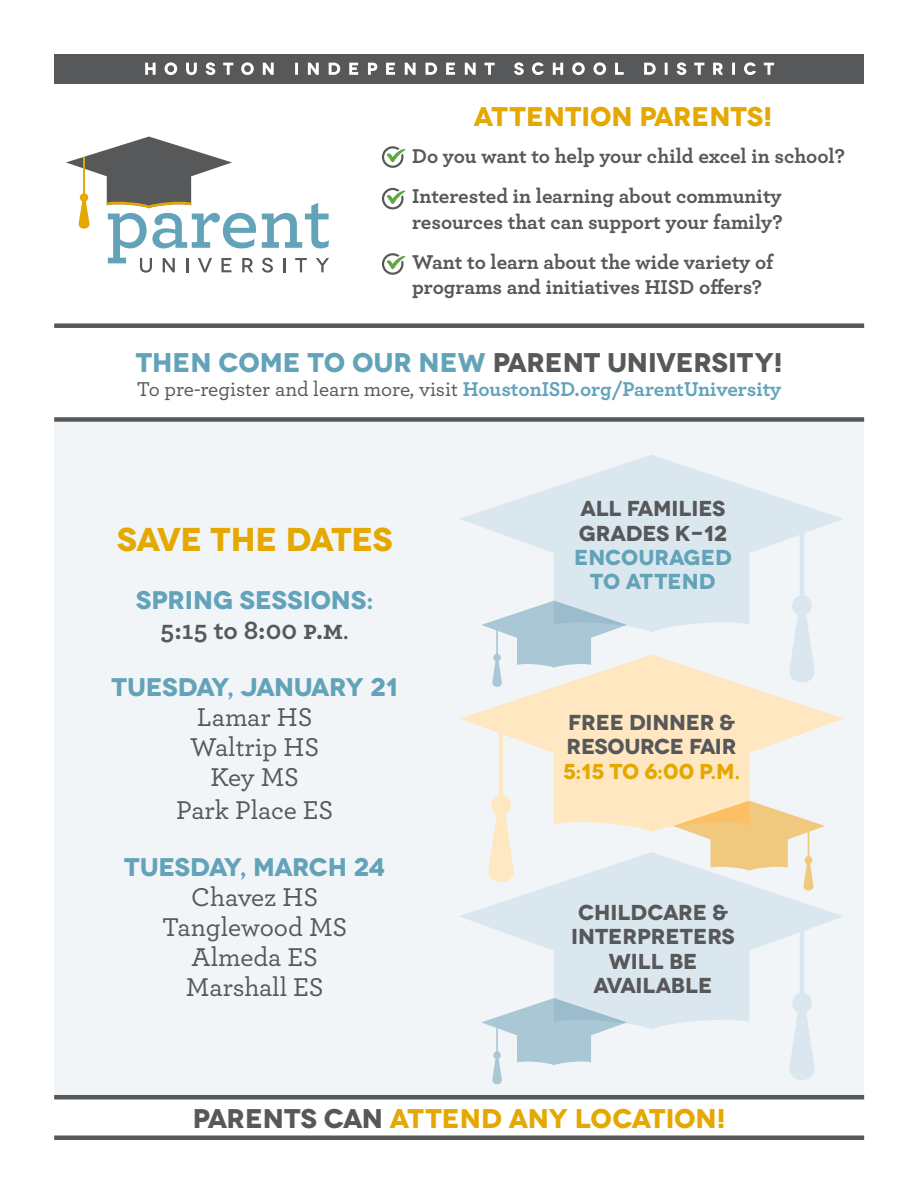
<style>
.page{position:relative;width:918px;height:1188px;background:#fff}
.page>*{position:absolute;margin:0;border:0;box-sizing:border-box;transform-origin:0 0}
.t1{font:700 33px "Novecentowide";letter-spacing:-.01em;color:#e5a800}
.t2{font:500 27px "Archer";letter-spacing:-.01em;color:#57585a}
.t3{font:700 27px "Novecentowide";letter-spacing:-.005em;color:#e5a800}
.t4{font:700 27px "Novecentowide";color:#57585a}
.t5{font:700 27px "Archer";color:#57585a}
.t6{font:700 25.5px "Novecentowide";letter-spacing:-.015em;color:#63a3b9}
.t7{font:700 21.6px/24.3px "Novecentowide";letter-spacing:-.01em;color:#57585a;text-align:center}
.t8{font:700 21px/25.2px "Archer";color:#57585a}
.t9{font:500 21px "Archer";color:#57585a}
.s1{color:#63a3b9}
.s2{font-weight:700;color:#63a3b9}
.s3{font-weight:500}
.s4{color:#e5a800}
.s5{color:#57585a}
</style>
<div class="page">
<div style="left:54px;top:419px;width:810px;height:676px;background:#f2f5f8"></div>
<div style="left:54px;top:54px;width:810px;height:30px;background:#57585a"></div>
<svg style="left:145px;top:62px;width:629px;height:13px"></svg>
<div style="left:54px;top:1095px;width:810px;height:5px;background:#57585a"></div>
<hr style="left:54px;top:1136px;width:810px;height:4px;background:#57585a">
<div style="left:54px;top:323px;width:810px;height:5px;background:#57585a"></div>
<div style="left:54px;top:417px;width:810px;height:5px;background:#57585a"></div>
<svg style="left:262px;top:203px;width:67px;height:45px"></svg>
<svg style="left:66px;top:137px;width:190px;height:136px"></svg>
<svg style="left:262px;top:258px;width:11px;height:15px"></svg>
<svg style="left:283px;top:258px;width:2px;height:14px"></svg>
<svg style="left:295px;top:258px;width:12px;height:14px"></svg>
<svg style="left:316px;top:258px;width:13px;height:14px"></svg>
<svg style="left:382px;top:146px;width:24px;height:22px"></svg>
<svg style="left:382px;top:188px;width:24px;height:21px"></svg>
<svg style="left:382px;top:253px;width:24px;height:22px"></svg>
<svg style="left:460px;top:882px;width:383px;height:198px;fill:#dbe7ee"></svg>
<svg style="left:481px;top:998px;width:146px;height:86px"></svg>
<svg style="left:460px;top:455px;width:383px;height:199px;fill:#dbe7ee"></svg>
<svg style="left:481px;top:601px;width:146px;height:53px"></svg>
<svg style="left:459px;top:654px;width:385px;height:228px"></svg>
<svg style="left:673px;top:801px;width:152px;height:90px"></svg>
<p class="t3" style="left:474px;top:100px;width:300px">ATTENTION PARENTS!</p>
<p class="t8" style="left:412px;top:142px;width:434px">Do you want to help your child excel in school?</p>
<p class="t8" style="left:412px;top:183px;width:372px">Interested in learning about community resources that can support your family?</p>
<p class="t8" style="left:412px;top:248px;width:363px">Want to learn about the wide variety of programs and initiatives HISD offers?</p>
<p class="t4" style="left:136px;top:346px;width:648px"><span class="s1">THEN COME TO OUR NEW</span> PARENT UNIVERSITY!</p>
<p class="t9" style="left:137px;top:374px;width:646px">To pre-register and learn more, visit <span class="s2">HoustonISD.org/ParentUniversity</span></p>
<p class="t1" style="left:117px;top:519px;width:278px">SAVE THE DATES</p>
<p class="t6" style="left:136px;top:584px;width:239px">SPRING SESSIONS:</p>
<p class="t5" style="left:161px;top:608px;width:190px">5:15 to 8:00 p.m<span class="s3">.</span></p>
<p class="t6" style="left:112px;top:671px;width:288px">TUESDAY, JANUARY 21</p>
<p class="t2" style="left:197px;top:698px;width:117px">Lamar HS</p>
<p class="t2" style="left:190px;top:728px;width:131px">Waltrip HS</p>
<p class="t2" style="left:210px;top:758px;width:90px">Key MS</p>
<p class="t2" style="left:176px;top:790px;width:158px">Park Place ES</p>
<p class="t6" style="left:124px;top:851px;width:263px">TUESDAY, MARCH 24</p>
<p class="t2" style="left:191px;top:878px;width:128px">Chavez HS</p>
<p class="t2" style="left:162px;top:908px;width:187px">Tanglewood MS</p>
<p class="t2" style="left:192px;top:938px;width:128px">Almeda ES</p>
<p class="t2" style="left:186px;top:968px;width:139px">Marshall ES</p>
<p class="t7" style="left:574px;top:497px;width:159px">ALL FAMILIES<br>GRADES K-12<br><span class="s1">ENCOURAGED<br>TO ATTEND</span></p>
<p class="t7" style="left:563px;top:710px;width:179px;text-align:left">FREE DINNER &amp;<br>RESOURCE FAIR<br><span class="s4">5:15 TO 6:00 P.M.</span></p>
<p class="t7" style="left:571px;top:901px;width:165px">CHILDCARE &amp;<br>INTERPRETERS<br>WILL BE<br>AVAILABLE</p>
<p class="t3" style="left:193px;top:1101px;width:534px"><span class="s5">PARENTS CAN</span> ATTEND ANY LOCATION!</p>
</div>
